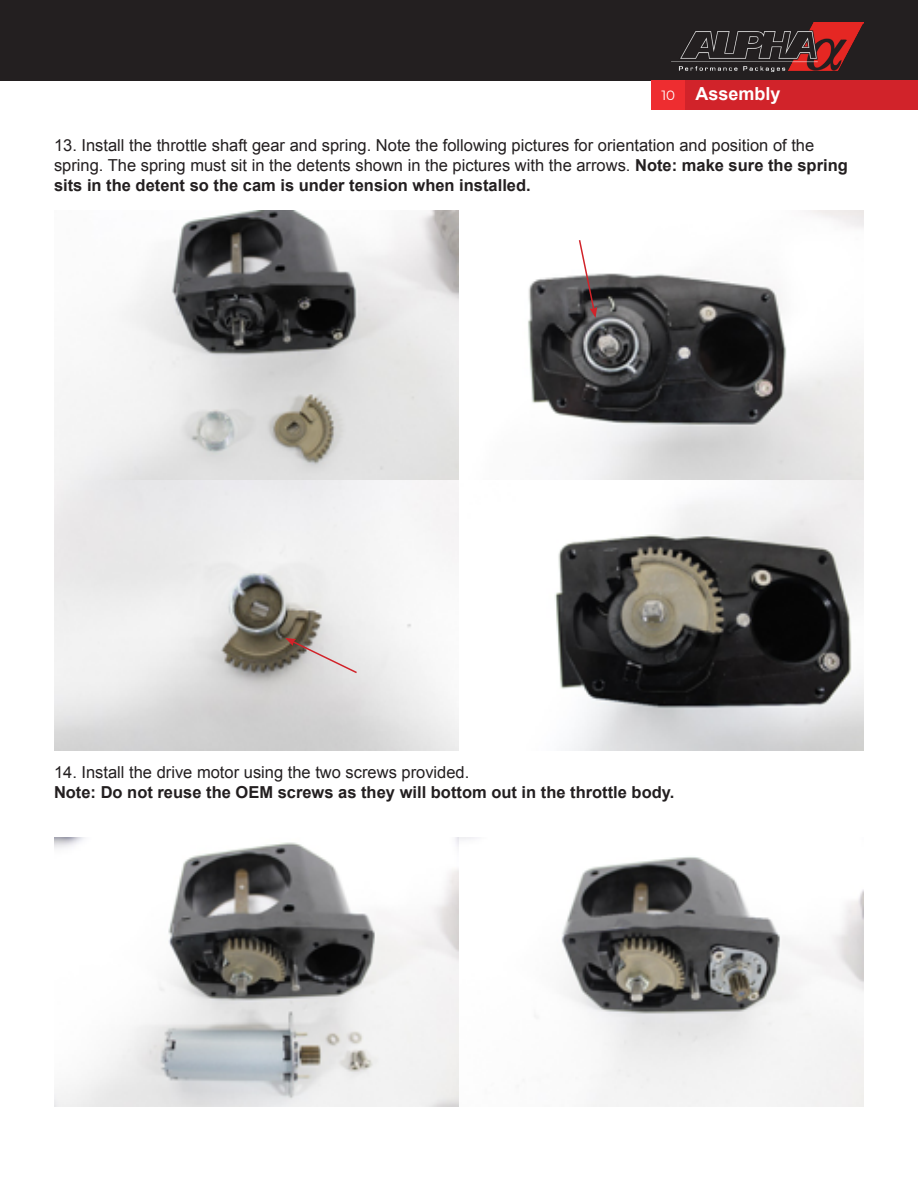
<style>
.page{position:relative;width:918px;height:1188px;background:#fff}
.page>*{position:absolute;margin:0;border:0;box-sizing:border-box;transform-origin:0 0}
.t1{font:700 18px "Arial";color:#fff}
.t2{font:16.5px/19.8px "Arial";color:#231f20}
.t3{font:700 16.5px "Arial";color:#231f20}
.t4{font:13.5px "Montserrat";color:#fff}
.s1{font-weight:700}
</style>
<div class="page">
<div style="left:0;top:0;width:918px;height:80px;background:#231f20"></div>
<div style="left:652px;top:80px;width:266px;height:30px;background:#d1232a"></div>
<div style="left:651px;top:80px;width:34px;height:30px;background:#ee2d30"></div>
<img style="left:672px;top:23px;width:192px;height:49px">
<img style="left:54px;top:211px;width:810px;height:540px">
<img style="left:54px;top:837px;width:810px;height:270px">
<svg style="left:578px;top:238px;width:19px;height:80px"></svg>
<svg style="left:285px;top:638px;width:74px;height:37px;background:#c7bcbb"></svg>
<p class="t1" style="left:695px;top:82px;width:87px">Assembly</p>
<p class="t4" style="left:661px;top:86px;width:15px">10</p>
<p class="t2" style="left:54px;top:136px;width:795px">13. Install the throttle shaft gear and spring. Note the following pictures for orientation and position of the spring. The spring must sit in the detents shown in the pictures with the arrows. <span class="s1">Note: make sure the spring sits in the detent so the cam is under tension when installed.</span></p>
<p class="t2" style="left:54px;top:762px;width:417px">14. Install the drive motor using the two screws provided.</p>
<p class="t3" style="left:54px;top:781px;width:622px">Note: Do not reuse the OEM screws as they will bottom out in the throttle body.</p>
</div>
